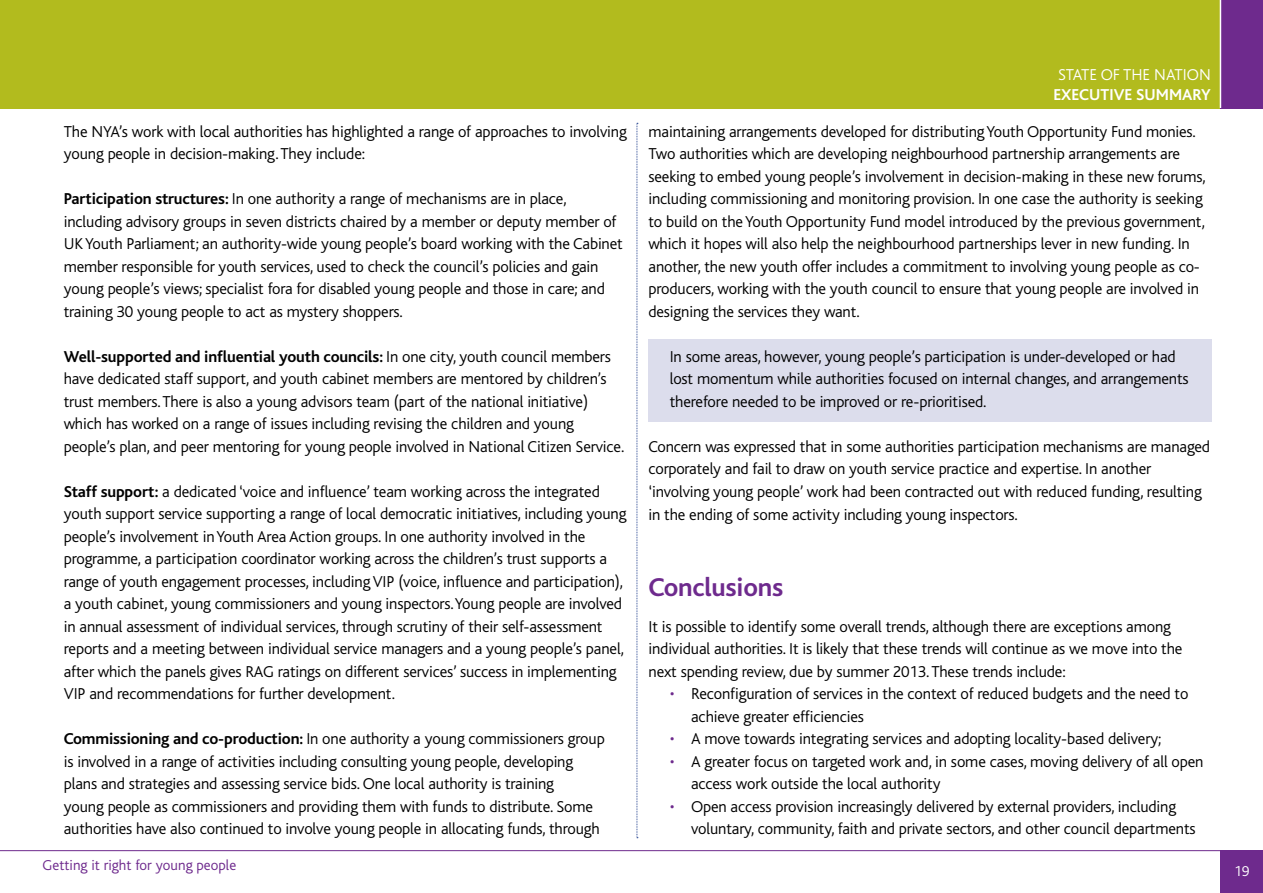
<style>
.page{position:relative;width:1263px;height:893px;background:#fff}
.page>*{position:absolute;margin:0;border:0;box-sizing:border-box;transform-origin:0 0}
.t1{font:700 27px "Bliss Icelandic";letter-spacing:-.01em;color:#6e2a8d}
.t2{font:300 16.5px/22.5px "Bliss Icelandic";letter-spacing:-.01em;color:#000}
.t3{font:300 16.5px "Bliss Icelandic";color:#fff}
.t4{font:700 16.5px "Bliss Icelandic";color:#fff}
.t5{font:300 15px "Bliss Icelandic";color:#6e2a8d}
.t6{font:300 15px "Bliss Icelandic";color:#fff}
.s1{font-weight:700}
.s2{color:#6e2a8d}
</style>
<div class="page">
<div style="left:1220px;top:850px;width:43px;height:43px;background:#6e2a8d"></div>
<div style="left:0;top:0;width:1263px;height:108px;background:#b2bb1e"></div>
<div style="left:1220px;top:0;width:43px;height:108px;background:#6e2a8d"></div>
<hr style="left:1220px;top:0;width:1px;height:108px;background:#fff">
<div style="left:648px;top:339px;width:564px;height:83px;background:#dcddec"></div>
<hr style="left:0;top:850px;width:1263px;height:1px;background:#6e2a8d">
<svg style="left:637px;top:123px;width:1px;height:715px"></svg>
<p class="t2" style="left:64px;top:120px;width:565px">The NYA’s work with local authorities has highlighted a range of approaches to involving young people in decision-making. They include:</p>
<p class="t2" style="left:64px;top:188px;width:561px"><span class="s1">Participation structures:</span> I n one authority a range of mechanisms are in place, including advisory groups in seven districts chaired by a member or deputy member of U K Youth Parliament; an authority-wide young people’s board working with the Cabinet member responsible for youth services, used to check the council’s policies and gain young people’s views; specialist fora for disabled young people and those in care; and training 30 young people to act as mystery shoppers.</p>
<p class="t2" style="left:64px;top:345px;width:562px"><span class="s1">Well-supported and influential youth councils:</span> I n one city, youth council members have dedicated staff support, and youth cabinet members are mentored by children’s trust members. There is also a young advisors team (part of the national initiative) which has worked on a range of issues including revising the children and young people’s plan, and peer mentoring for young people involved in N ational Citizen Service.</p>
<p class="t2" style="left:64px;top:480px;width:564px"><span class="s1">Staff support:</span> a dedicated ‘voice and influence’ team working across the integrated youth support service supporting a range of local democratic initiatives, including young people’s involvement in Youth Area Action groups. I n one authority involved in the programme, a participation coordinator working across the children’s trust supports a range of youth engagement processes, including VI P (voice, influence and participation), a youth cabinet, young commissioners and young inspectors. Young people are involved in annual assessment of individual services, through scrutiny of their self-assessment reports and a meeting between individual service managers and a young people’s panel, after which the panels gives RAG ratings on different services’ success in implementing VI P and recommendations for further development.</p>
<p class="t2" style="left:64px;top:728px;width:542px"><span class="s1">Commissioning and co-production:</span> I n one authority a young commissioners group is involved in a range of activities including consulting young people, developing plans and strategies and assessing service bids. One local authority is training<br>young people as commissioners and providing them with funds to distribute. Some authorities have also continued to involve young people in allocating funds, through</p>
<p class="t5" style="left:43px;top:858px;width:195px">Getting it right for young people</p>
<p class="t3" style="left:1058px;top:66px;width:17px">STATE</p>
<p class="t3" style="left:1101px;top:66px;width:32px">OF THE</p>
<p class="t3" style="left:1154px;top:66px;width:10px">NATION</p>
<p class="t4" style="left:1053px;top:86px;width:159px">EXECUTIVE SUMMARY</p>
<p class="t2" style="left:648px;top:121px;width:559px">maintaining arrangements developed for distributing Youth Opportunity Fund monies.<br>Two authorities which are developing neighbourhood partnership arrangements are seeking to embed young people’s involvement in decision-making in these new forums, including commissioning and monitoring provision. I n one case the authority is seeking to build on the Youth Opportunity Fund model introduced by the previous government, which it hopes will also help the neighbourhood partnerships lever in new funding. I n another, the new youth offer includes a commitment to involving young people as co&shy;producers, working with the youth council to ensure that young people are involved in designing the services they want.</p>
<p class="t2" style="left:670px;top:346px;width:520px">I n some areas, however, young people’s participation is under-developed or had lost momentum while authorities focused on internal changes, and arrangements therefore needed to be improved or re-prioritised.</p>
<p class="t2" style="left:648px;top:436px;width:563px">Concern was expressed that in some authorities participation mechanisms are managed corporately and fail to draw on youth service practice and expertise. I n another ‘involving young people’ work had been contracted out with reduced funding, resulting in the ending of some activity including young inspectors.</p>
<h1 class="t1" style="left:648px;top:573px;width:136px">Conclusions</h1>
<p class="t2" style="left:648px;top:615px;width:535px">It is possible to identify some overall trends, although there are exceptions among individual authorities. It is likely that these trends will continue as we move into the next spending review, due by summer 2013. These trends include:</p>
<p class="t2" style="left:691px;top:683px;width:499px;text-indent:-21px"><span class="s2">•</span> Reconfiguration of services in the context of reduced budgets and the need to achieve greater efficiencies</p>
<p class="t2" style="left:670px;top:728px;width:493px"><span class="s2">•</span> A move towards integrating services and adopting locality-based delivery;</p>
<p class="t2" style="left:691px;top:750px;width:514px;text-indent:-21px"><span class="s2">•</span> A greater focus on targeted work and, in some cases, moving delivery of all open access work outside the local authority</p>
<p class="t2" style="left:691px;top:795px;width:506px;text-indent:-21px"><span class="s2">•</span> Open access provision increasingly delivered by external providers, including voluntary, community, faith and private sectors, and other council departments</p>
<p class="t6" style="left:1234px;top:863px;width:17px">19</p>
</div>
